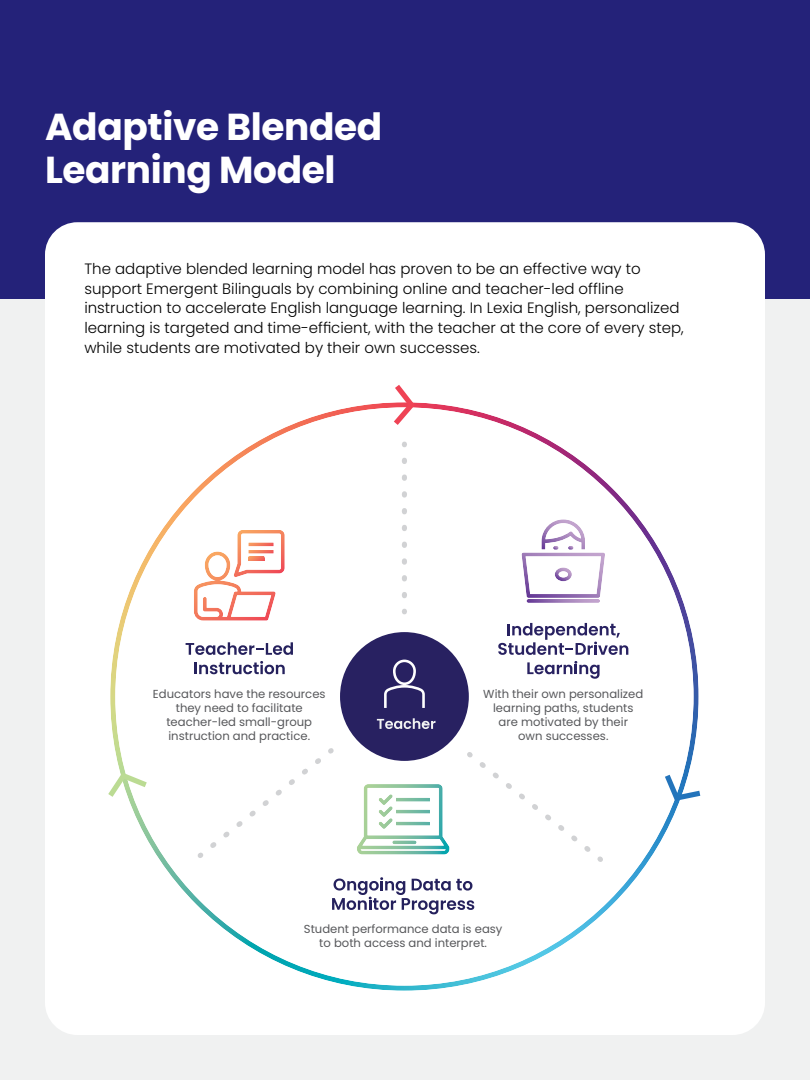
<style>
.page{position:relative;width:810px;height:1080px;background:#f0f1f1}
.page>*{position:absolute;margin:0;border:0;box-sizing:border-box;transform-origin:0 0}
.t1{font:700 37.5px/42.5px "Poppins";letter-spacing:-.01em;color:#fff}
.t2{font:300 15px/20px "Poppins";color:#000}
.t3{font:11.62px/14px "Poppins";color:#57585b;text-align:center}
</style>
<div class="page">
<div style="left:0;top:0;width:810px;height:298px;background:#242279"></div>
<div style="left:45px;top:222px;width:720px;height:813px;background:#fff;border-radius:32px"></div>
<img style="left:110px;top:462px;width:577px;height:529px">
<svg style="left:402px;top:457px;width:5px;height:139px"></svg>
<svg style="left:462px;top:747px;width:146px;height:120px"></svg>
<svg style="left:193px;top:743px;width:145px;height:120px"></svg>
<svg style="left:661px;top:769px;width:40px;height:35px"></svg>
<svg style="left:108px;top:769px;width:45px;height:34px"></svg>
<svg style="left:389px;top:385px;width:29px;height:40px"></svg>
<h1 class="t1" style="left:45px;top:106px;width:339px">Adaptive Blended<br>Learning Model</h1>
<p class="t2" style="left:84px;top:258px;width:601px">The adaptive blended learning model has proven to be an effective way to support Emergent Bilinguals by combining online and teacher-led offline instruction to accelerate English language learning. In Lexia English, personalized learning is targeted and time-efficient, with the teacher at the core of every step, while students are motivated by their own successes.</p>
<p class="t3" style="left:153px;top:688px;width:174px">Educators have the resources they need to facilitate teacher-led small-group instruction and practice.</p>
<p class="t3" style="left:483px;top:688px;width:162px">With their own personalized learning paths, students are motivated by their<br>own successes.</p>
<p class="t3" style="left:304px;top:923px;width:200px">Student performance data is easy to both access and interpret.</p>
</div>
